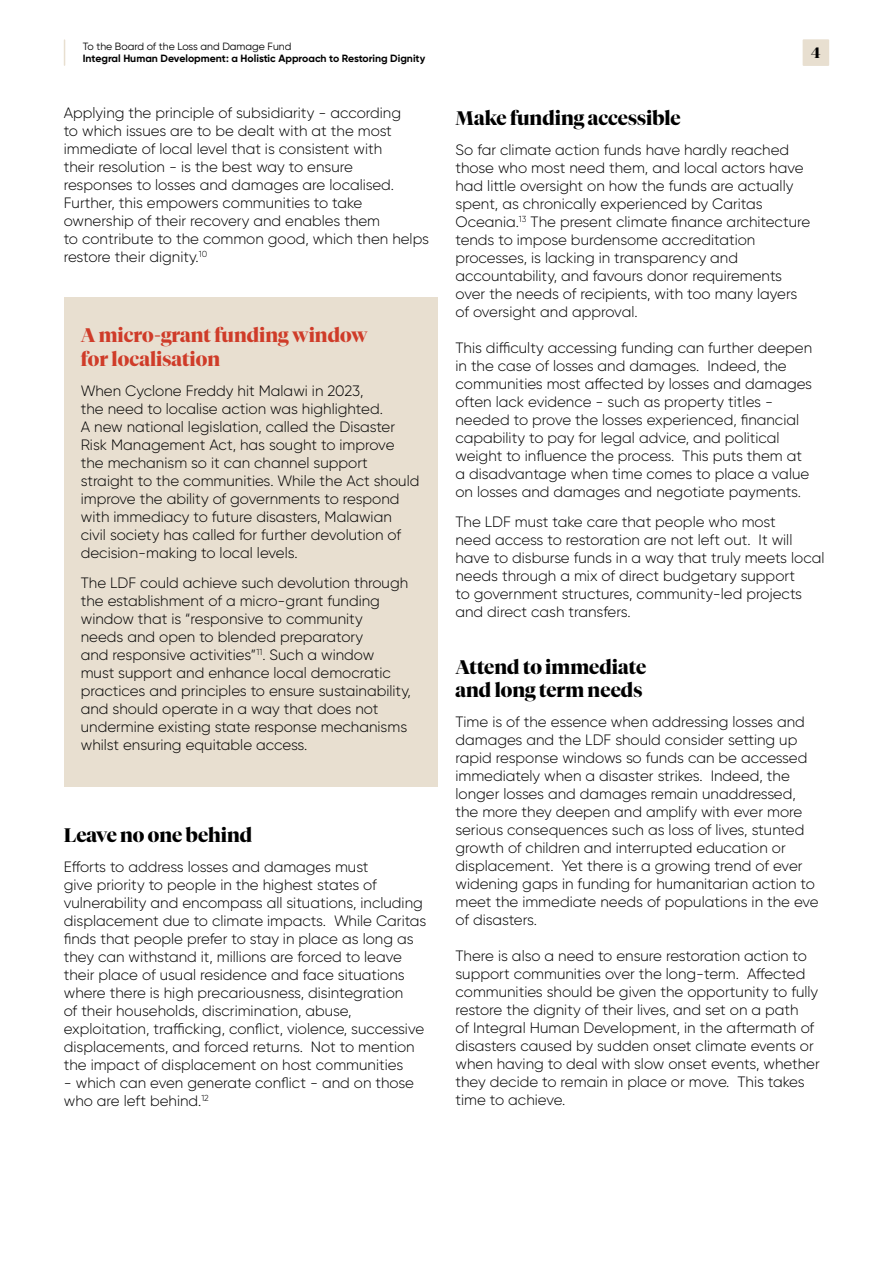
<style>
.page{position:relative;width:893px;height:1263px;background:#fff}
.page>*{position:absolute;margin:0;border:0;box-sizing:border-box;transform-origin:0 0}
.t1{font:700 19.5px/23.4px "Tiempos Fine";color:#000}
.t2{font:700 19.5px/23.4px "Tiempos Fine";color:#cf3c29}
.t3{font:300 15px/18px "Gilroy";color:#000}
.t4{font:700 15px "Tiempos Fine";color:#000}
.t5{font:700 10.5px "Gilroy";color:#000}
.t6{font:10.5px "Gilroy";color:#000}
</style>
<div class="page">
<div style="left:64px;top:298px;width:373px;height:489px;background:#e8dfd0"></div>
<div style="left:803px;top:39px;width:26px;height:27px;background:#e8dfd0"></div>
<svg style="left:64px;top:40px;width:1px;height:25px"></svg>
<p class="t6" style="left:83px;top:40px;width:210px">To the Board of the Loss and Damage Fund</p>
<p class="t5" style="left:83px;top:52px;width:344px">Integral Human Development: a Holistic Approach to Restoring Dignity</p>
<p class="t3" style="left:64px;top:104px;width:367px">Applying the principle of subsidiarity - according<br>to which issues are to be dealt with at the most immediate of local level that is consistent with<br>their resolution - is the best way to ensure<br>responses to losses and damages are localised.<br>Further, this empowers communities to take ownership of their recovery and enables them<br>to contribute to the common good, which then helps restore their dignity.<sup>10</sup></p>
<h1 class="t2" style="left:81px;top:324px;width:288px">A micro-grant funding window for localisation</h1>
<p class="t3" style="left:81px;top:381px;width:340px">When Cyclone Freddy hit Malawi in 2023,<br>the need to localise action was highlighted.<br>A new national legislation, called the Disaster Risk Management Act, has sought to improve the mechanism so it can channel support straight to the communities. While the Act should improve the ability of governments to respond with immediacy to future disasters, Malawian civil society has called for further devolution of decision-making to local levels.</p>
<p class="t3" style="left:81px;top:573px;width:332px">The LDF could achieve such devolution through the establishment of a micro-grant funding window that is “responsive to community<br>needs and open to blended preparatory<br>and responsive activities”<sup>11</sup>. Such a window must support and enhance local democratic practices and principles to ensure sustainability, and should operate in a way that does not undermine existing state response mechanisms whilst ensuring equitable access.</p>
<h1 class="t1" style="left:64px;top:824px;width:190px">Leave no one behind</h1>
<p class="t3" style="left:64px;top:858px;width:364px">Efforts to address losses and damages must<br>give priority to people in the highest states of vulnerability and encompass all situations, including displacement due to climate impacts. While Caritas finds that people prefer to stay in place as long as they can withstand it, millions are forced to leave their place of usual residence and face situations where there is high precariousness, disintegration<br>of their households, discrimination, abuse, exploitation, trafficking, conflict, violence, successive displacements, and forced returns. Not to mention the impact of displacement on host communities</p>
<p class="t3" style="left:64px;top:1074px;width:352px">- which can even generate conflict - and on those who are left behind.<sup>12</sup></p>
<p class="t4" style="left:811px;top:44px;width:11px">4</p>
<h1 class="t1" style="left:455px;top:106px;width:227px">Make funding accessible</h1>
<p class="t3" style="left:455px;top:141px;width:356px">So far climate action funds have hardly reached those who most need them, and local actors have had little oversight on how the funds are actually spent, as chronically experienced by Caritas Oceania.<sup>13</sup> The present climate finance architecture tends to impose burdensome accreditation processes, is lacking in transparency and accountability, and favours donor requirements over the needs of recipients, with too many layers of oversight and approval.</p>
<p class="t3" style="left:455px;top:339px;width:358px">This difficulty accessing funding can further deepen in the case of losses and damages. Indeed, the communities most affected by losses and damages often lack evidence - such as property titles - needed to prove the losses experienced, financial capability to pay for legal advice, and political weight to influence the process. This puts them at a disadvantage when time comes to place a value on losses and damages and negotiate payments.</p>
<p class="t3" style="left:455px;top:513px;width:370px">The LDF must take care that people who most<br>need access to restoration are not left out. It will have to disburse funds in a way that truly meets local needs through a mix of direct budgetary support<br>to government structures, community-led projects and direct cash transfers.</p>
<h1 class="t1" style="left:455px;top:655px;width:192px">Attend to immediate and long term needs</h1>
<p class="t3" style="left:455px;top:712px;width:365px">Time is of the essence when addressing losses and damages and the LDF should consider setting up rapid response windows so funds can be accessed immediately when a disaster strikes. Indeed, the longer losses and damages remain unaddressed, the more they deepen and amplify with ever more serious consequences such as loss of lives, stunted growth of children and interrupted education or displacement. Yet there is a growing trend of ever widening gaps in funding for humanitarian action to meet the immediate needs of populations in the eve of disasters.</p>
<p class="t3" style="left:455px;top:946px;width:366px">There is also a need to ensure restoration action to support communities over the long-term. Affected communities should be given the opportunity to fully restore the dignity of their lives, and set on a path<br>of Integral Human Development, in the aftermath of disasters caused by sudden onset climate events or when having to deal with slow onset events, whether they decide to remain in place or move. This takes time to achieve.</p>
</div>
